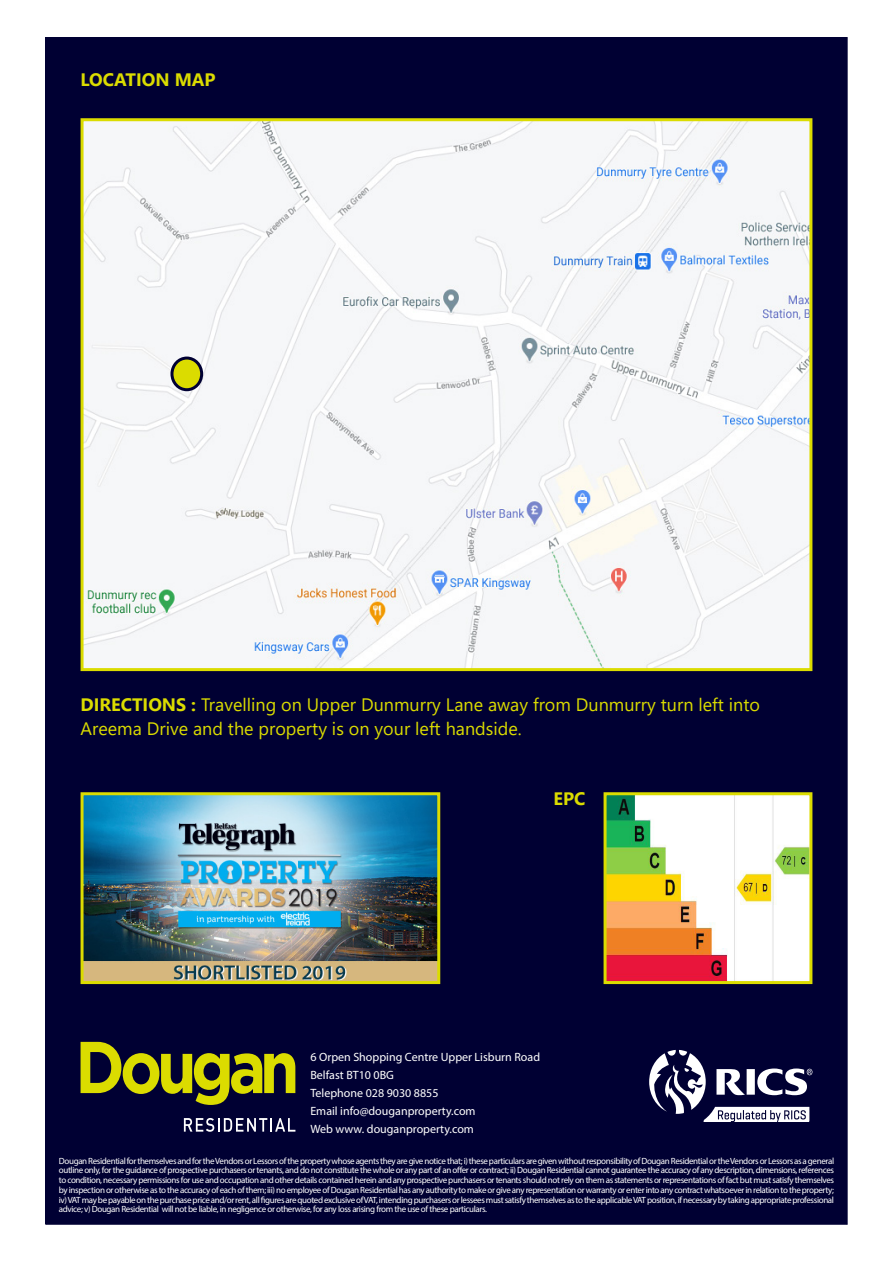
<style>
.page{position:relative;width:893px;height:1263px;background:#fff}
.page>*{position:absolute;margin:0;border:0;box-sizing:border-box;transform-origin:0 0}
.t1{font:18px/24px "Segoe UI";color:#dbdc00}
.t2{font:700 18px "Segoe UI";color:#dbdc00}
.t3{font:12px/18px "Myriad Pro";color:#fff}
.t4{font:9px/9.8px "Myriad Pro";letter-spacing:-.04em;color:#fff;text-align:justify}
.s1{font-weight:700}
</style>
<div class="page">
<div style="left:46px;top:38px;width:801px;height:1186px;background:#003"></div>
<img style="left:85px;top:122px;width:723px;height:545px">
<div style="left:81px;top:118px;width:731px;height:553px;border:3px solid #dbdc00"></div>
<svg style="left:81px;top:1042px;width:214px;height:63px"></svg>
<svg style="left:184px;top:1118px;width:111px;height:14px"></svg>
<svg style="left:649px;top:1050px;width:163px;height:71px"></svg>
<img style="left:608px;top:796px;width:200px;height:184px">
<div style="left:604px;top:792px;width:208px;height:192px;border:3px solid #dbdc00"></div>
<div style="left:172px;top:358px;width:30px;height:32px;background:#dbdc00;border-radius:50%"></div>
<div style="left:170px;top:357px;width:33px;height:34px;border:3px solid #003;border-radius:50%"></div>
<img style="left:85px;top:796px;width:351px;height:184px">
<div style="left:81px;top:792px;width:359px;height:192px;border:3px solid #dbdc00"></div>
<p class="t2" style="left:81px;top:63px;width:137px">LOCATION MAP</p>
<p class="t1" style="left:81px;top:691px;width:681px"><span class="s1">DIRECTIONS :</span> Travelling on Upper Dunmurry Lane away from Dunmurry turn left into<br>Areema Drive and the property is on your left handside.</p>
<p class="t2" style="left:554px;top:782px;width:33px">EPC</p>
<p class="t3" style="left:310px;top:1047px;width:231px">6 Orpen Shopping Centre Upper Lisburn Road<br>Belfast BT10 0BG</p>
<p class="t3" style="left:310px;top:1083px;width:130px">Telephone 028 9030 8855</p>
<p class="t3" style="left:310px;top:1101px;width:167px">Email info@douganproperty.com</p>
<p class="t3" style="left:310px;top:1119px;width:165px">Web www. douganproperty.com</p>
<p class="t4" style="left:59px;top:1156px;width:777px">Dougan Residential for themselves and for the Vendors or Lessors of the property whose agents they are give notice that; i) these particulars are given without responsibility of Dougan Residential or the Vendors or Lessors as a general outline only, for the guidance of prospective purchasers or tenants, and do not constitute the whole or any part of an offer or contract; ii) Dougan Residential cannot guarantee the accuracy of any description, dimensions, references to condition, necessary permissions for use and occupation and other details contained herein and any prospective purchasers or tenants should not rely on them as statements or representations of fact but must satisfy themselves by inspection or otherwise as to the accuracy of each of them; iii) no employee of Dougan Residential has any authority to make or give any representation or warranty or enter into any contract whatsoever in relation to the property; iv) VAT may be payable on the purchase price and/or rent, all figures are quoted exclusive of VAT, intending purchasers or lessees must satisfy themselves as to the applicable VAT position, if necessary by taking appropriate professional advice; v) Dougan Residential will not be liable, in negligence or otherwise, for any loss arising from the use of these particulars.</p>
</div>
